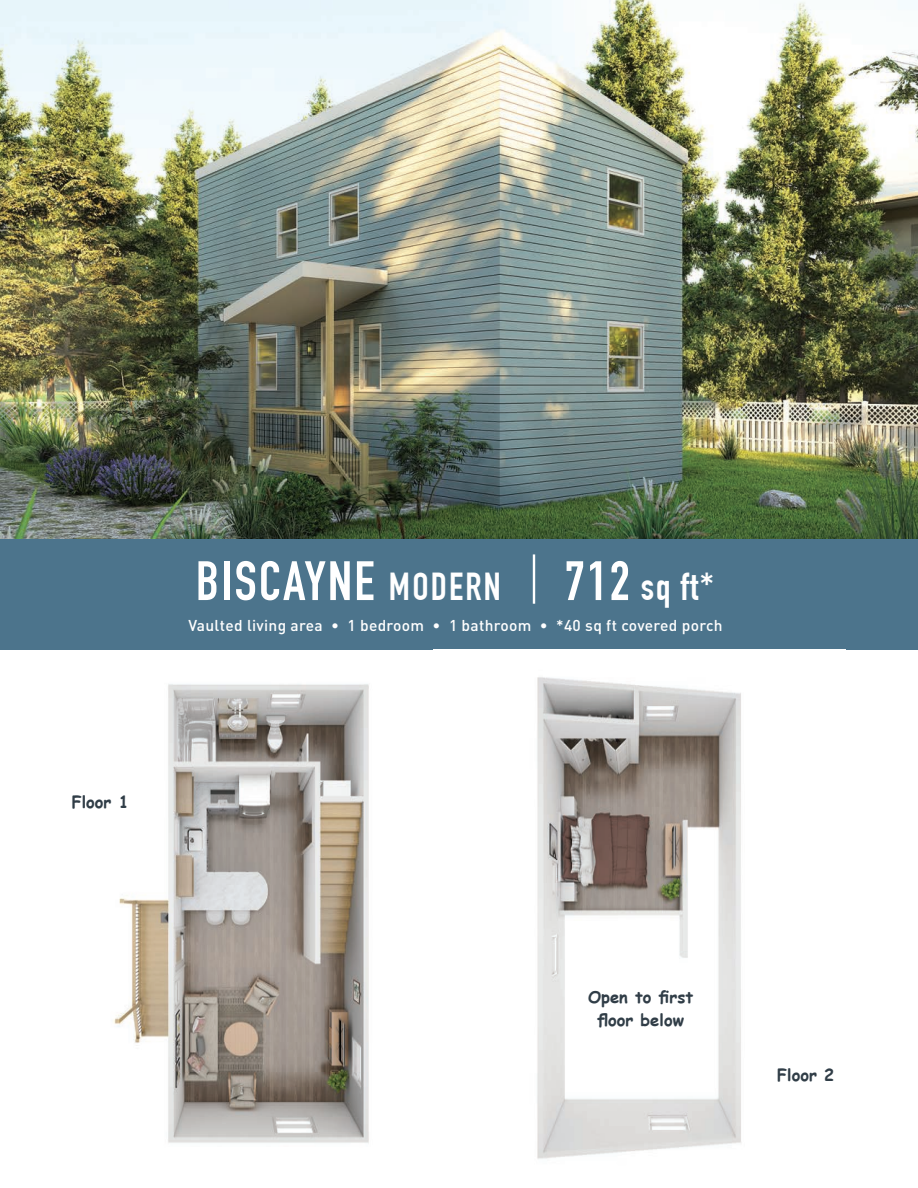
<style>
.page{position:relative;width:918px;height:1188px;background:#fff}
.page>*{position:absolute;margin:0;border:0;box-sizing:border-box;transform-origin:0 0}
.t1{font:700 54.45px "DIN Condensed";letter-spacing:.04em;color:#fff}
.t2{font:700 16.5px/22.5px "Comic Sans MS";color:#303d47;text-align:center}
.t3{font:500 15.6px "DIN Pro";letter-spacing:.02em;color:#fff}
.s1{font-size:38.1px}
.s2{font-style:inherit}
</style>
<div class="page">
<img style="left:113px;top:684px;width:256px;height:459px">
<img style="left:0;top:0;width:918px;height:539px">
<div style="left:0;top:539px;width:918px;height:110px;background:#4c748c"></div>
<hr style="left:533px;top:554px;width:2px;height:50px;background:#fff">
<img style="left:537px;top:677px;width:205px;height:482px">
<h1 class="t1" style="left:196px;top:549px;width:520px">BISCAYNE <span class="s1">MODERN</span> <span class="s2">712</span> <span class="s1">sq ft*</span></h1>
<p class="t3" style="left:188px;top:615px;width:536px">Vaulted living area • 1 bedroom • 1 bathroom • *40 sq ft covered porch</p>
<p class="t2" style="left:72px;top:790px;width:59px">Floor 1</p>
<p class="t2" style="left:588px;top:985px;width:107px">Open to first floor below</p>
<p class="t2" style="left:777px;top:1063px;width:59px">Floor 2</p>
</div>
